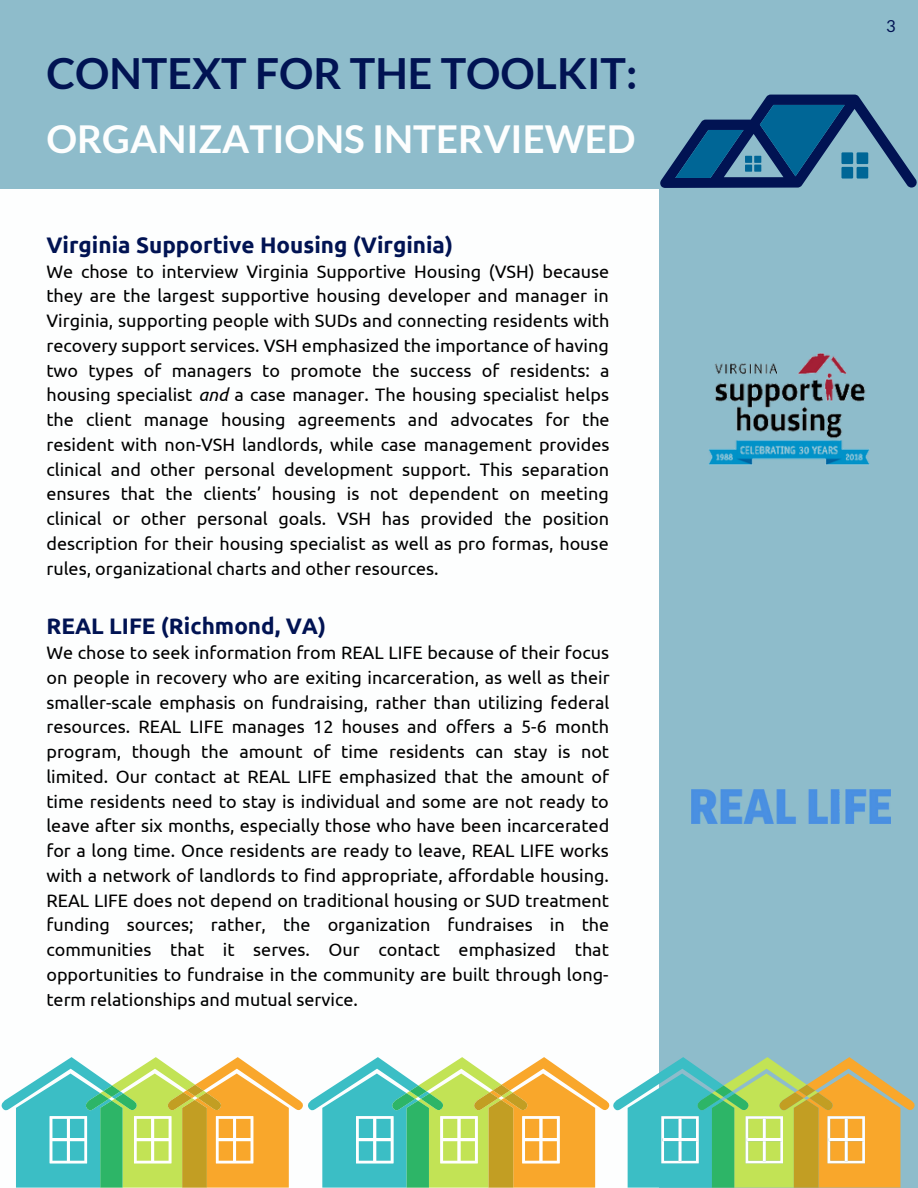
<style>
.page{position:relative;width:918px;height:1188px;background:#fff}
.page>*{position:absolute;margin:0;border:0;box-sizing:border-box;transform-origin:0 0}
.t1{font:700 42.9px "Lato";color:#011353}
.t2{font:700 38.4px "Lato";color:#fdfefe}
.t3{font:700 22.5px "Ubuntu";color:#011353}
.t4{font:18px/24.8px "Ubuntu";color:#000;text-align:justify}
.t5{font:16.5px "Lato";color:#011353}
.s1{font-style:italic}
</style>
<div class="page">
<div style="left:0;top:0;width:918px;height:189px;background:#8ebccb"></div>
<div style="left:660px;top:167px;width:258px;height:1021px;background:#8ebccb"></div>
<svg style="left:660px;top:95px;width:257px;height:93px"></svg>
<img style="left:708px;top:353px;width:162px;height:112px">
<img style="left:692px;top:789px;width:199px;height:35px">
<svg style="left:1px;top:1057px;width:914px;height:131px"></svg>
<hr style="left:845px;top:1141px;width:3px;height:20px;background:#fff">
<hr style="left:845px;top:1118px;width:3px;height:20px;background:#fff">
<hr style="left:829px;top:1138px;width:35px;height:3px;background:#fff">
<h1 class="t1" style="left:46px;top:46px;width:593px">CONTEXT FOR THE TOOLKIT:</h1>
<h2 class="t2" style="left:46px;top:115px;width:591px">ORGANIZATIONS INTERVIEWED</h2>
<p class="t3" style="left:46px;top:232px;width:408px">Virginia Supportive Housing (Virginia)</p>
<p class="t4" style="left:46px;top:259px;width:565px">We chose to interview Virginia Supportive Housing (VSH) because they are the largest supportive housing developer and manager in Virginia, supporting people with SUDs and connecting residents with recovery support services. VSH emphasized the importance of having two types of managers to promote the success of residents: a housing specialist <span class="s1">and</span> a case manager. The housing specialist helps the client manage housing agreements and advocates for the resident with non-VSH landlords, while case management provides clinical and other personal development support. This separation ensures that the clients’ housing is not dependent on meeting clinical or other personal goals. VSH has provided the position description for their housing specialist as well as pro formas, house rules, organizational charts and other resources.</p>
<p class="t3" style="left:46px;top:613px;width:281px">REAL LIFE (Richmond, VA)</p>
<p class="t4" style="left:46px;top:640px;width:565px">We chose to seek information from REAL LIFE because of their focus on people in recovery who are exiting incarceration, as well as their smaller-scale emphasis on fundraising, rather than utilizing federal resources. REAL LIFE manages 12 houses and offers a 5-6 month program, though the amount of time residents can stay is not limited. Our contact at REAL LIFE emphasized that the amount of time residents need to stay is individual and some are not ready to leave after six months, especially those who have been incarcerated for a long time. Once residents are ready to leave, REAL LIFE works with a network of landlords to find appropriate, affordable housing.<br>REAL LIFE does not depend on traditional housing or SUD treatment funding sources; rather, the organization fundraises in the communities that it serves. Our contact emphasized that opportunities to fundraise in the community are built through long&shy;term relationships and mutual service.</p>
<p class="t5" style="left:886px;top:16px;width:11px">3</p>
</div>
